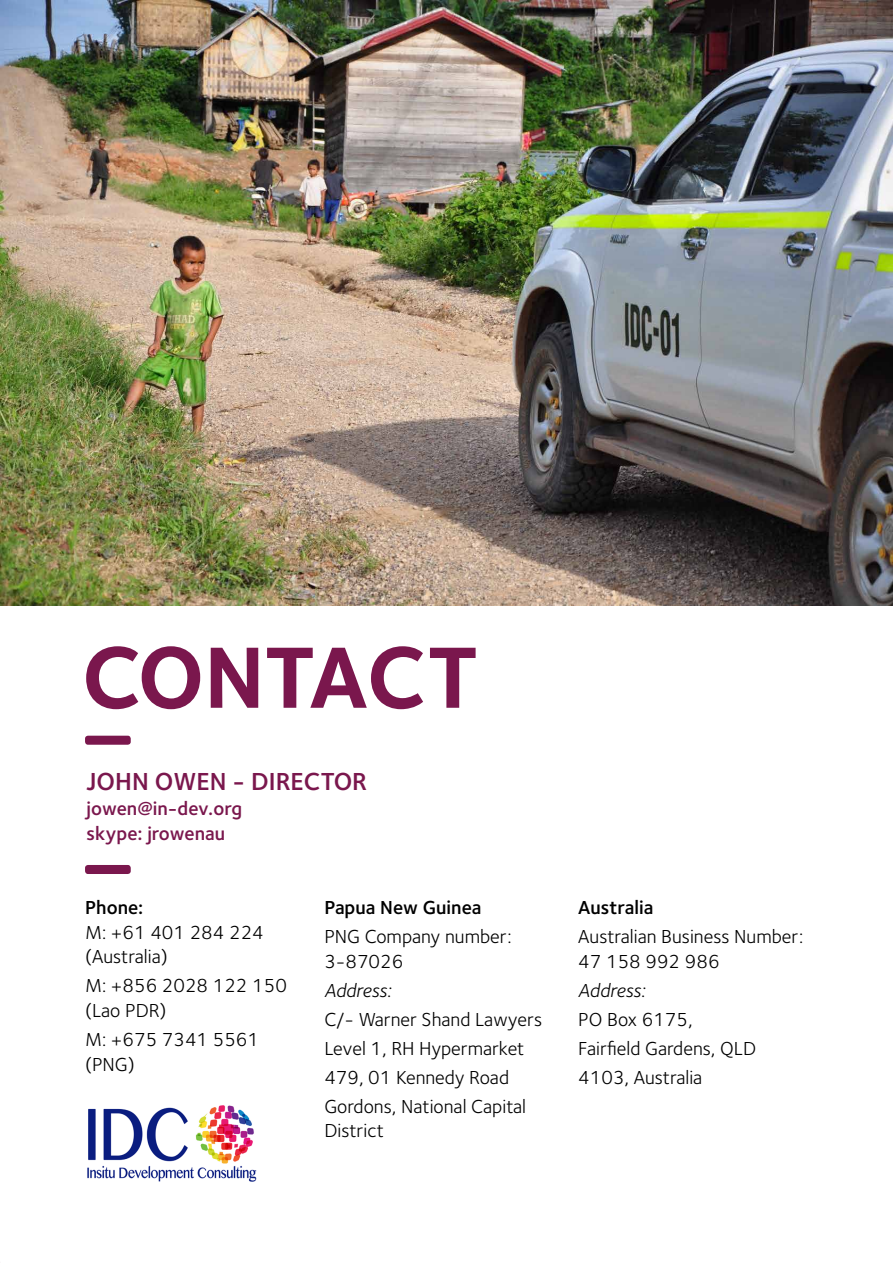
<style>
.page{position:relative;width:893px;height:1263px;background:#fff}
.page>*{position:absolute;margin:0;border:0;box-sizing:border-box;transform-origin:0 0}
.t1{font:700 90px "Foundry Sterling";letter-spacing:-.01em;color:#7a174d}
.t2{font:600 25.5px "Foundry Sterling";color:#7a174d}
.t3{font:19.5px/24.8px "Foundry Sterling";color:#000}
.t4{font:600 19.5px/24.8px "Foundry Sterling";color:#7a174d}
.t5{font:600 19.5px "Foundry Sterling";color:#000}
.t6{font:italic 19.5px "Foundry Sterling";color:#000}
</style>
<div class="page">
<img style="left:0;top:0;width:893px;height:606px">
<img style="left:87px;top:1105px;width:170px;height:77px">
<div style="left:85px;top:736px;width:46px;height:9px;background:#7a174d;border-radius:3px"></div>
<div style="left:85px;top:865px;width:46px;height:9px;background:#7a174d;border-radius:3px"></div>
<h1 class="t1" style="left:82px;top:624px;width:397px">CONTACT</h1>
<h2 class="t2" style="left:87px;top:766px;width:282px">JOHN OWEN - DIRECTOR</h2>
<p class="t4" style="left:87px;top:796px;width:157px">jowen@in-dev.org skype: jrowenau</p>
<p class="t5" style="left:85px;top:896px;width:60px">Phone:</p>
<p class="t3" style="left:85px;top:919px;width:180px">M: +61 401 284 224 (Australia)</p>
<p class="t3" style="left:85px;top:973px;width:203px">M: +856 2028 122 150 (Lao PDR)</p>
<p class="t3" style="left:85px;top:1027px;width:176px">M: +675 7341 5561 (PNG)</p>
<p class="t5" style="left:324px;top:896px;width:159px">Papua New Guinea</p>
<p class="t3" style="left:324px;top:924px;width:189px">PNG Company number:<br>3-87026</p>
<p class="t6" style="left:324px;top:979px;width:69px">Address:</p>
<p class="t3" style="left:324px;top:1004px;width:219px;line-height:29px">C/- Warner Shand Lawyers<br>Level 1, RH Hypermarket<br>479, 01 Kennedy Road<br>Gordons, National Capital</p>
<p class="t3" style="left:324px;top:1118px;width:61px">District</p>
<p class="t5" style="left:578px;top:896px;width:76px">Australia</p>
<p class="t3" style="left:578px;top:924px;width:227px">Australian Business Number:<br>47 158 992 986</p>
<p class="t6" style="left:578px;top:979px;width:69px">Address:</p>
<p class="t3" style="left:578px;top:1004px;width:179px;line-height:29px">PO Box 6175,<br>Fairfield Gardens, QLD<br>4103, Australia</p>
</div>
